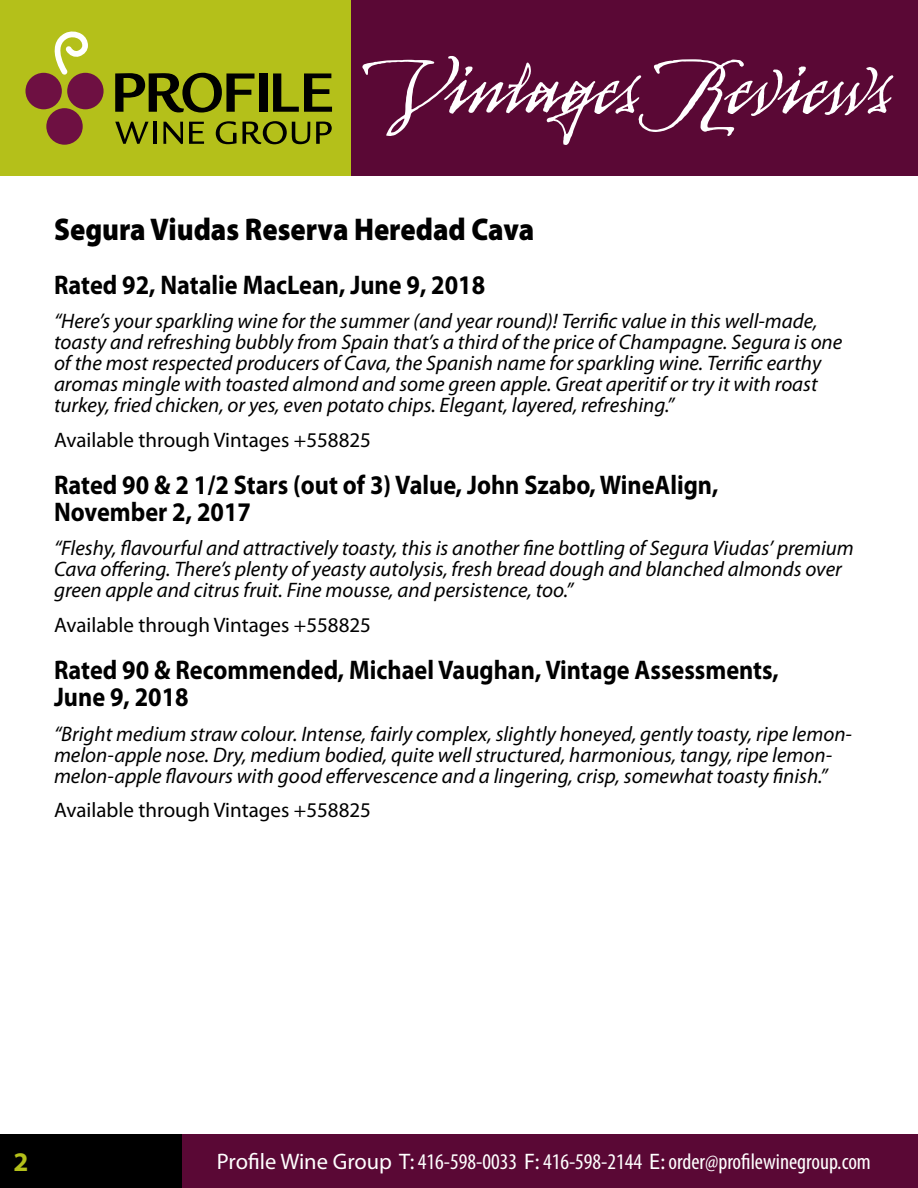
<style>
.page{position:relative;width:918px;height:1188px;background:#fff}
.page>*{position:absolute;margin:0;border:0;box-sizing:border-box;transform-origin:0 0}
.t1{font:112.5px "Arcana GMM Std Manuscript";color:#fff;scale:.9 1}
.t2{font:900 31.5px "Myriad Pro";color:#000;scale:.9 1}
.t3{font:700 27px/27px "Myriad Pro";color:#000;scale:.9 1}
.t4{font:700 27px "Myriad Pro";color:#b4c01a}
.t5{font:condensed 22.5px "Myriad Pro";color:#fff}
.t6{font:italic 21px/21px "Myriad Pro";color:#000}
.t7{font:21px "Myriad Pro";color:#000}
.s1{font-stretch:normal}
</style>
<div class="page">
<div style="left:0;top:0;width:351px;height:176px;background:#b4c01a"></div>
<div style="left:178px;top:1134px;width:740px;height:54px;background:#5a0835"></div>
<div style="left:351px;top:0;width:567px;height:176px;background:#5a0835"></div>
<div style="left:0;top:1134px;width:181px;height:54px;background:#000"></div>
<svg style="left:115px;top:73px;width:140px;height:40px"></svg>
<div style="left:259px;top:73px;width:8px;height:39px;background:#000"></div>
<svg style="left:273px;top:73px;width:59px;height:39px"></svg>
<svg style="left:115px;top:122px;width:34px;height:22px"></svg>
<hr style="left:154px;top:122px;width:3px;height:22px;background:#000">
<svg style="left:163px;top:122px;width:20px;height:22px"></svg>
<svg style="left:189px;top:122px;width:15px;height:22px"></svg>
<svg style="left:216px;top:121px;width:21px;height:23px"></svg>
<svg style="left:243px;top:121px;width:67px;height:23px"></svg>
<svg style="left:316px;top:122px;width:16px;height:22px"></svg>
<div style="left:46px;top:108px;width:37px;height:37px;background:#6e1042;border-radius:50%"></div>
<div style="left:26px;top:73px;width:36px;height:36px;background:#6e1042;border-radius:50%"></div>
<div style="left:67px;top:73px;width:37px;height:36px;background:#6e1042;border-radius:50%"></div>
<svg style="left:54px;top:32px;width:34px;height:43px"></svg>
<h1 class="t1" style="left:383px;top:33px;width:565px">Vintages Reviews</h1>
<h2 class="t2" style="left:54px;top:211px;width:535px">Segura Viudas Reserva Heredad Cava</h2>
<p class="t3" style="left:54px;top:270px;width:481px">Rated 92, Natalie MacLean, June 9, 2018</p>
<p class="t6" style="left:54px;top:310px;width:790px">“Here’s your sparkling wine for the summer (and year round)! Terrific value in this well-made, toasty and refreshing bubbly from Spain that’s a third of the price of Champagne. Segura is one of the most respected producers of Cava, the Spanish name for sparkling wine. Terrific earthy aromas mingle with toasted almond and some green apple. Great aperitif or try it with roast turkey, fried chicken, or yes, even potato chips. Elegant, layered, refreshing.”</p>
<p class="t7" style="left:54px;top:427px;width:318px">Available through Vintages +558825</p>
<p class="t3" style="left:54px;top:470px;width:740px">Rated 90 &amp; 2 1/2 Stars (out of 3) Value, John Szabo, WineAlign,<br>November 2, 2017</p>
<p class="t6" style="left:54px;top:537px;width:801px">“Fleshy, flavourful and attractively toasty, this is another fine bottling of Segura Viudas’ premium<br>Cava offering. There’s plenty of yeasty autolysis, fresh bread dough and blanched almonds over green apple and citrus fruit. Fine mousse, and persistence, too.”</p>
<p class="t7" style="left:54px;top:612px;width:318px">Available through Vintages +558825</p>
<p class="t3" style="left:54px;top:656px;width:807px">Rated 90 &amp; Recommended, Michael Vaughan, Vintage Assessments,<br>June 9, 2018</p>
<p class="t6" style="left:54px;top:723px;width:800px">“Bright medium straw colour. Intense, fairly complex, slightly honeyed, gently toasty, ripe lemon&shy;melon-apple nose. Dry, medium bodied, quite well structured, harmonious, tangy, ripe lemon&shy;melon-apple flavours with good effervescence and a lingering, crisp, somewhat toasty finish.”</p>
<p class="t7" style="left:54px;top:797px;width:318px">Available through Vintages +558825</p>
<p class="t4" style="left:14px;top:1144px;width:16px">2</p>
<p class="t5" style="left:217px;top:1148px;width:655px"><span class="s1">Profile Wine Group T:</span> 416-598-0033 <span class="s1">F:</span> 416-598-2144 <span class="s1">E:</span> order@profilewinegroup.com</p>
</div>
